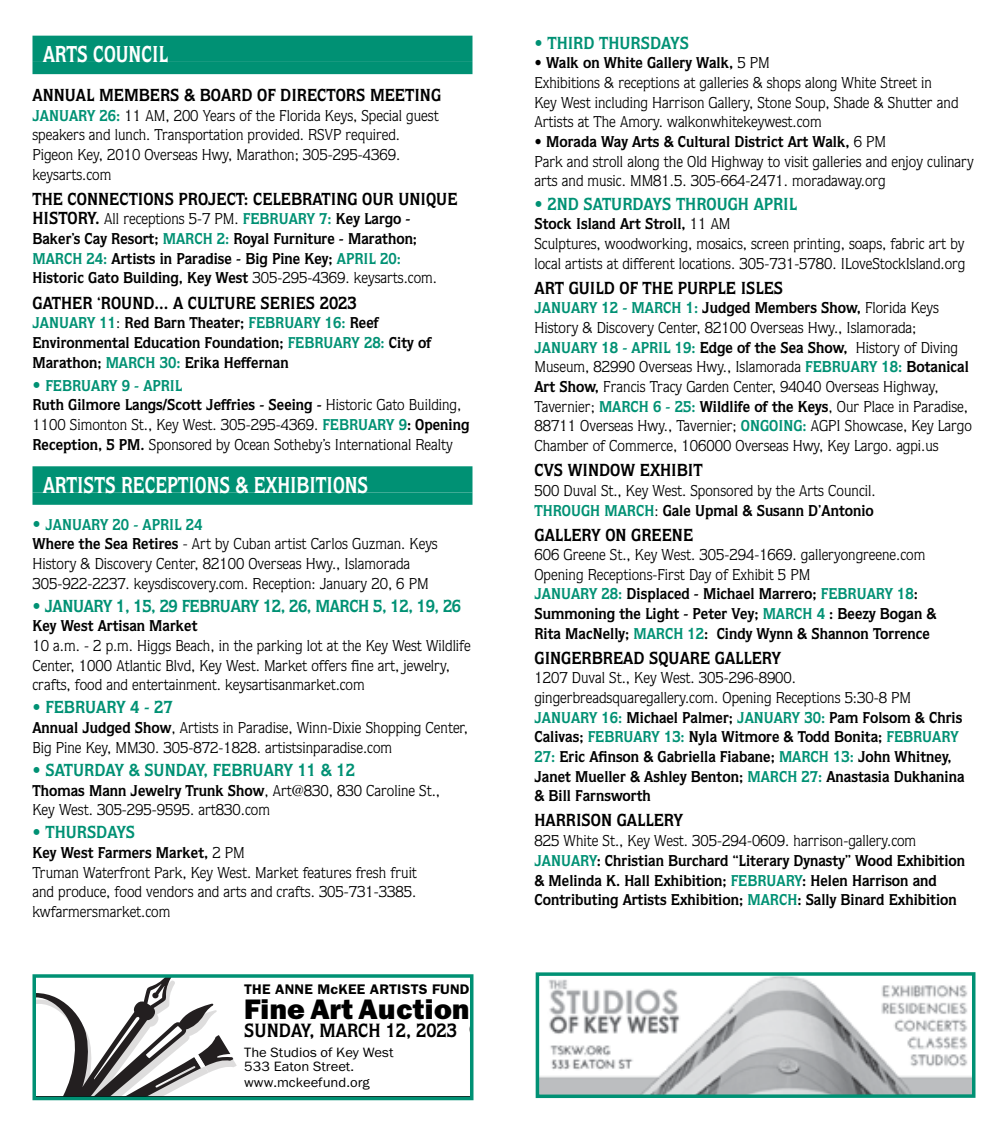
<style>
.page{position:relative;width:1008px;height:1134px;background:#fff}
.page>*{position:absolute;margin:0;border:0;box-sizing:border-box;transform-origin:0 0}
.t1{font:800 28.35px "Franklin Gothic";letter-spacing:.01em;color:#000;scale:1.05 1}
.quorum_heads_white{font:700 23.1px "Quorum";color:#fff;scale:.83 1}
.t2{font:700 19.25px "Quorum";color:#000;scale:.95 1}
.SubHead{font:700 17.5px "Quorum";color:#000;scale:.95 1}
.t3{font:700 17.5px "Quorum";color:#009174;scale:.95 1}
.t4{font:700 17.5px "Quorum";letter-spacing:-.025em;color:#009174;scale:.95 1}
.t5{font:600 16.8px "Franklin Gothic";letter-spacing:.01em;color:#000;scale:1.05 1}
.t6{font:15.75px/19.6px "Quorum";color:#000;scale:.95 1}
.SubHead-2{font:700 15.75px/19.6px "Quorum";color:#000;scale:.95 1}
.t7{font:700 15.75px "Quorum";color:#009174;scale:.95 1}
.t8{font:14px/14px "Franklin Gothic URW Boo";color:#000;scale:1.05 1}
.t9{font:600 14px "Franklin Gothic";letter-spacing:.01em;color:#000;scale:1.05 1}
.s1{font-weight:700;color:#009174}
.s2{font-size:17.5px}
.s3{font-weight:400}
.s4{color:#009174}
.s5{font-weight:700}
</style>
<div class="page">
<div style="left:33px;top:36px;width:440px;height:26px;background:#009174"></div>
<div style="left:33px;top:62px;width:440px;height:12px;background:#009174"></div>
<div style="left:33px;top:466px;width:440px;height:27px;background:#009174"></div>
<div style="left:33px;top:493px;width:440px;height:12px;background:#009174"></div>
<svg style="left:37px;top:979px;width:200px;height:116px"></svg>
<div style="left:32px;top:974px;width:441px;height:126px;border:4px solid #009174"></div>
<img style="left:541px;top:977px;width:429px;height:116px">
<div style="left:536px;top:972px;width:439px;height:126px;border:4px solid #009174"></div>
<p class="quorum_heads_white" style="left:43px;top:40px;width:152px">ARTS COUNCIL</p>
<p class="SubHead" style="left:33px;top:84px;width:432px">ANNUAL MEMBERS &amp; BOARD OF DIRECTORS MEETING</p>
<p class="t6" style="left:33px;top:105px;width:429px"><span class="s1">JANUARY 26:</span> 11 AM, 200 Years of the Florida Keys, Special guest speakers and lunch. Transportation provided. RSVP required.</p>
<p class="t6" style="left:33px;top:145px;width:389px">Pigeon Key, 2010 Overseas Hwy, Marathon; 305-295-4369. keysarts.com</p>
<p class="SubHead" style="left:33px;top:188px;width:449px">THE CONNECTIONS PROJECT: CELEBRATING OUR UNIQUE</p>
<p class="SubHead-2" style="left:33px;top:209px;width:427px"><span class="s2">HISTORY.</span> <span class="s3">All receptions 5-7 PM.</span> <span class="s4">FEBRUARY 7:</span> Key Largo - Baker’s Cay Resort; <span class="s4">MARCH 2:</span> Royal Furniture - Marathon; <span class="s4">MARCH 24:</span> Artists in Paradise - Big Pine Key; <span class="s4">APRIL 20:<br></span>Historic Gato Building, Key West <span class="s3">305-295-4369. keysarts.com.</span></p>
<p class="SubHead" style="left:33px;top:292px;width:343px">GATHER ‘ROUND... A CULTURE SERIES 2023</p>
<p class="SubHead-2" style="left:33px;top:313px;width:421px"><span class="s4">JANUARY 11</span><span class="s3">:</span> Red Barn Theater; <span class="s4">FEBRUARY 16:</span> Reef<br>Environmental Education Foundation; <span class="s4">FEBRUARY 28:</span> City of<br>Marathon; <span class="s4">MARCH 30:</span> Erika Heffernan</p>
<p class="t7" style="left:33px;top:376px;width:159px"><span class="s2">•</span> FEBRUARY 9 - APRIL</p>
<p class="t6" style="left:33px;top:395px;width:461px"><span class="s5">Ruth Gilmore Langs/Scott Jeffries - Seeing -</span> Historic Gato Building,<br>1100 Simonton St., Key West. 305-295-4369. <span class="s1">FEBRUARY 9</span><span class="s5">: Opening<br>Reception, 5 PM.</span> Sponsored by Ocean Sotheby’s International Realty</p>
<p class="quorum_heads_white" style="left:43px;top:471px;width:393px">ARTISTS RECEPTIONS &amp; EXHIBITIONS</p>
<p class="t7" style="left:33px;top:515px;width:180px"><span class="s2">•</span> JANUARY 20 - APRIL 24</p>
<p class="t6" style="left:33px;top:534px;width:428px"><span class="s5">Where the Sea Retires</span> - Art by Cuban artist Carlos Guzman. Keys<br>History &amp; Discovery Center, 82100 Overseas Hwy., Islamorada<br>305-922-2237. keysdiscovery.com. Reception: January 20, 6 PM</p>
<p class="t4" style="left:33px;top:595px;width:453px">• JANUARY 1, 15, 29 FEBRUARY 12, 26, MARCH 5, 12, 19, 26</p>
<p class="SubHead-2" style="left:33px;top:616px;width:175px">Key West Artisan Market</p>
<p class="t6" style="left:33px;top:636px;width:463px">10 a.m. - 2 p.m. Higgs Beach, in the parking lot at the Key West Wildlife<br>Center, 1000 Atlantic Blvd, Key West. Market offers fine art, jewelry, crafts, food and entertainment. keysartisanmarket.com</p>
<p class="t3" style="left:33px;top:697px;width:149px">• FEBRUARY 4 - 27</p>
<p class="t6" style="left:33px;top:718px;width:460px"><span class="s5">Annual Judged Show</span>, Artists in Paradise, Winn-Dixie Shopping Center,<br>Big Pine Key, MM30. 305-872-1828. artistsinparadise.com</p>
<p class="t3" style="left:33px;top:759px;width:341px">• SATURDAY &amp; SUNDAY, FEBRUARY 11 &amp; 12</p>
<p class="t6" style="left:33px;top:780px;width:431px"><span class="s5">Thomas Mann Jewelry Trunk Show</span>, Art@830, 830 Caroline St.,<br>Key West. 305-295-9595. art830.com</p>
<p class="t3" style="left:33px;top:822px;width:110px">• THURSDAYS</p>
<p class="SubHead-2" style="left:33px;top:843px;width:225px">Key West Farmers Market, <span class="s3">2 PM</span></p>
<p class="t6" style="left:33px;top:862px;width:406px;text-align:justify">Truman Waterfront Park, Key West. Market features fresh fruit and produce, food vendors and arts and crafts. 305-731-3385. kwfarmersmarket.com</p>
<p class="t9" style="left:244px;top:981px;width:216px">THE ANNE McKEE ARTISTS FUND</p>
<p class="t1" style="left:244px;top:992px;width:216px">Fine Art Auction</p>
<p class="t8" style="left:244px;top:1045px;width:144px">The Studios of Key West<br>533 Eaton Street.</p>
<p class="t8" style="left:244px;top:1075px;width:121px">www.mckeefund.org</p>
<p class="t2" style="left:244px;top:1019px;width:225px">SUNDAY, MARCH 12, 2023</p>
<p class="t5" style="left:244px;top:1020px;width:217px">WEDNESDAY, FEB 12, 2020</p>
<p class="t3" style="left:535px;top:32px;width:164px">• THIRD THURSDAYS</p>
<p class="SubHead-2" style="left:535px;top:53px;width:249px"><span class="s3">•</span> Walk on White Gallery Walk, <span class="s3">5 PM</span></p>
<p class="t6" style="left:535px;top:73px;width:448px">Exhibitions &amp; receptions at galleries &amp; shops along White Street in<br>Key West including Harrison Gallery, Stone Soup, Shade &amp; Shutter and<br>Artists at The Amory. walkonwhitekeywest.com</p>
<p class="SubHead-2" style="left:535px;top:132px;width:372px"><span class="s3">•</span> Morada Way Arts &amp; Cultural District Art Walk, <span class="s3">6 PM</span></p>
<p class="t6" style="left:535px;top:152px;width:464px">Park and stroll along the Old Highway to visit galleries and enjoy culinary arts and music. MM81.5. 305-664-2471. moradaway.org</p>
<p class="t3" style="left:535px;top:193px;width:278px">• 2ND SATURDAYS THROUGH APRIL</p>
<p class="SubHead-2" style="left:535px;top:214px;width:208px">Stock Island Art Stroll, <span class="s3">11 AM</span></p>
<p class="t6" style="left:535px;top:234px;width:455px">Sculptures, woodworking, mosaics, screen printing, soaps, fabric art by local artists at different locations. 305-731-5780. ILoveStockIsland.org</p>
<p class="SubHead" style="left:535px;top:277px;width:263px">ART GUILD OF THE PURPLE ISLES</p>
<p class="t6" style="left:535px;top:298px;width:462px"><span class="s1">JANUARY 12 - MARCH 1:</span> <span class="s5">Judged Members Show,</span> Florida Keys History &amp; Discovery Center, 82100 Overseas Hwy., Islamorada; <span class="s1">JANUARY 18 - APRIL 19:</span> <span class="s5">Edge of the Sea Show,</span> History of Diving Museum, 82990 Overseas Hwy., Islamorada <span class="s1">FEBRUARY 18:</span> <span class="s5">Botanical Art Show,</span> Francis Tracy Garden Center, 94040 Overseas Highway, Tavernier; <span class="s1">MARCH 6 - 25:</span> <span class="s5">Wildlife of the Keys</span>, Our Place in Paradise, 88711 Overseas Hwy., Tavernier; <span class="s1">ONGOING:</span> AGPI Showcase, Key Largo Chamber of Commerce, 106000 Overseas Hwy, Key Largo. agpi.us</p>
<p class="SubHead" style="left:535px;top:460px;width:179px">CVS WINDOW EXHIBIT</p>
<p class="t6" style="left:535px;top:481px;width:361px">500 Duval St., Key West. Sponsored by the Arts Council.</p>
<p class="SubHead-2" style="left:535px;top:500px;width:359px"><span class="s4">THROUGH MARCH</span><span class="s3">:</span> Gale Upmal &amp; Susann D’Antonio</p>
<p class="SubHead" style="left:535px;top:524px;width:169px">GALLERY ON GREENE</p>
<p class="t6" style="left:535px;top:545px;width:413px">606 Greene St., Key West. 305-294-1669. galleryongreene.com</p>
<p class="t6" style="left:535px;top:565px;width:292px">Opening Receptions-First Day of Exhibit 5 PM</p>
<p class="SubHead-2" style="left:535px;top:584px;width:425px"><span class="s4">JANUARY 28:</span> Displaced - Michael Marrero; <span class="s4">FEBRUARY 18</span>:<br>Summoning the Light - Peter Vey; <span class="s4">MARCH 4</span> : Beezy Bogan &amp;<br>Rita MacNelly; <span class="s4">MARCH 12</span>: Cindy Wynn &amp; Shannon Torrence</p>
<p class="SubHead" style="left:535px;top:647px;width:261px">GINGERBREAD SQUARE GALLERY</p>
<p class="t6" style="left:535px;top:668px;width:398px">1207 Duval St., Key West. 305-296-8900. gingerbreadsquaregallery.com. Opening Receptions 5:30-8 PM</p>
<p class="SubHead-2" style="left:535px;top:707px;width:454px"><span class="s4">JANUARY 16:</span> Michael Palmer; <span class="s4">JANUARY 30:</span> Pam Folsom &amp; Chris Calivas; <span class="s4">FEBRUARY 13:</span> Nyla Witmore &amp; Todd Bonita; <span class="s4">FEBRUARY 27:</span> Eric Afinson &amp; Gabriella Fiabane; <span class="s4">MARCH 13:</span> John Whitney, Janet Mueller &amp; Ashley Benton; <span class="s4">MARCH 27:</span> Anastasia Dukhanina &amp; Bill Farnsworth</p>
<p class="SubHead" style="left:535px;top:810px;width:158px">HARRISON GALLERY</p>
<p class="t6" style="left:535px;top:831px;width:403px">825 White St., Key West. 305-294-0609. harrison-gallery.com</p>
<p class="SubHead-2" style="left:535px;top:851px;width:455px"><span class="s4">JANUARY</span>: Christian Burchard “Literary Dynasty” Wood Exhibition &amp; Melinda K. Hall Exhibition; <span class="s4">FEBRUARY</span>: Helen Harrison and<br>Contributing Artists Exhibition; <span class="s4">MARCH</span>: Sally Binard Exhibition</p>
</div>
